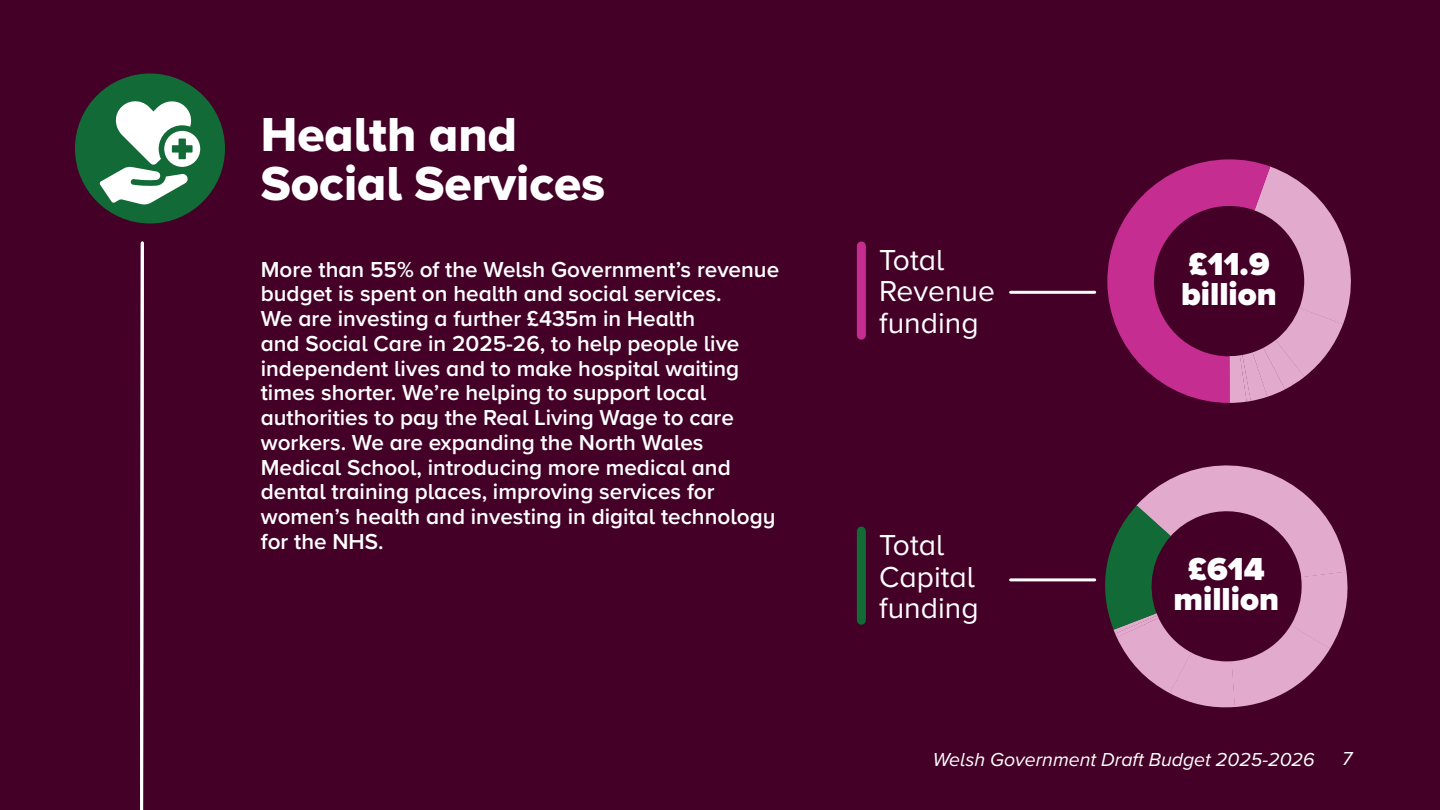
<style>
.page{position:relative;width:1440px;height:810px;background:#440027}
.page>*{position:absolute;margin:0;border:0;box-sizing:border-box;transform-origin:0 0}
.Page_header{font:49.5px/49.5px "Proxima Nova Extrabld";color:#fff}
.t1{font:900 33px/30px "Proxima Nova";color:#fff}
.Funding_text{font:30px/31.5px "Proxima Nova";color:#fff}
.Body_text{font:600 22.5px/24.8px "Proxima Nova";color:#fff}
.t2{font:italic 19.5px "Proxima Nova";color:#fff}
</style>
<div class="page">
<div style="left:75px;top:74px;width:150px;height:150px;background:#126b36;border-radius:50%"></div>
<svg style="left:140px;top:241px;width:4px;height:569px;background:#e2d8de"></svg>
<svg style="left:99px;top:101px;width:101px;height:104px"></svg>
<hr style="left:1011px;top:291px;width:84px;height:3px;background:#fff">
<svg style="left:1107px;top:159px;width:244px;height:244px"></svg>
<svg style="left:1105px;top:465px;width:243px;height:243px"></svg>
<hr style="left:1011px;top:578px;width:84px;height:3px;background:#fff">
<div style="left:857px;top:246px;width:9px;height:89px;background:#c62d91"></div>
<div style="left:857px;top:531px;width:9px;height:89px;background:#126b36"></div>
<p class="Page_header" style="left:261px;top:109px;width:346px">Health and<br>Social Services</p>
<p class="Body_text" style="left:261px;top:256px;width:520px">More than 55% of the Welsh Government’s revenue budget is spent on health and social services.<br>We are investing a further £435m in Health<br>and Social Care in 2025-26, to help people live independent lives and to make hospital waiting times shorter. We’re helping to support local authorities to pay the Real Living Wage to care workers. We are expanding the North Wales Medical School, introducing more medical and dental training places, improving services for women’s health and investing in digital technology for the NHS.</p>
<p class="Funding_text" style="left:879px;top:243px;width:117px">Total<br>Revenue funding</p>
<p class="Funding_text" style="left:879px;top:528px;width:101px">Total<br>Capital funding</p>
<p class="t1" style="left:1181px;top:249px;width:97px">£11.9 billion</p>
<p class="t1" style="left:1173px;top:554px;width:107px;text-align:center">£614 million</p>
<p class="t2" style="left:933px;top:745px;width:383px">Welsh Government Draft Budget 2025-2026</p>
<p class="t2" style="left:1342px;top:744px;width:12px">7</p>
</div>
